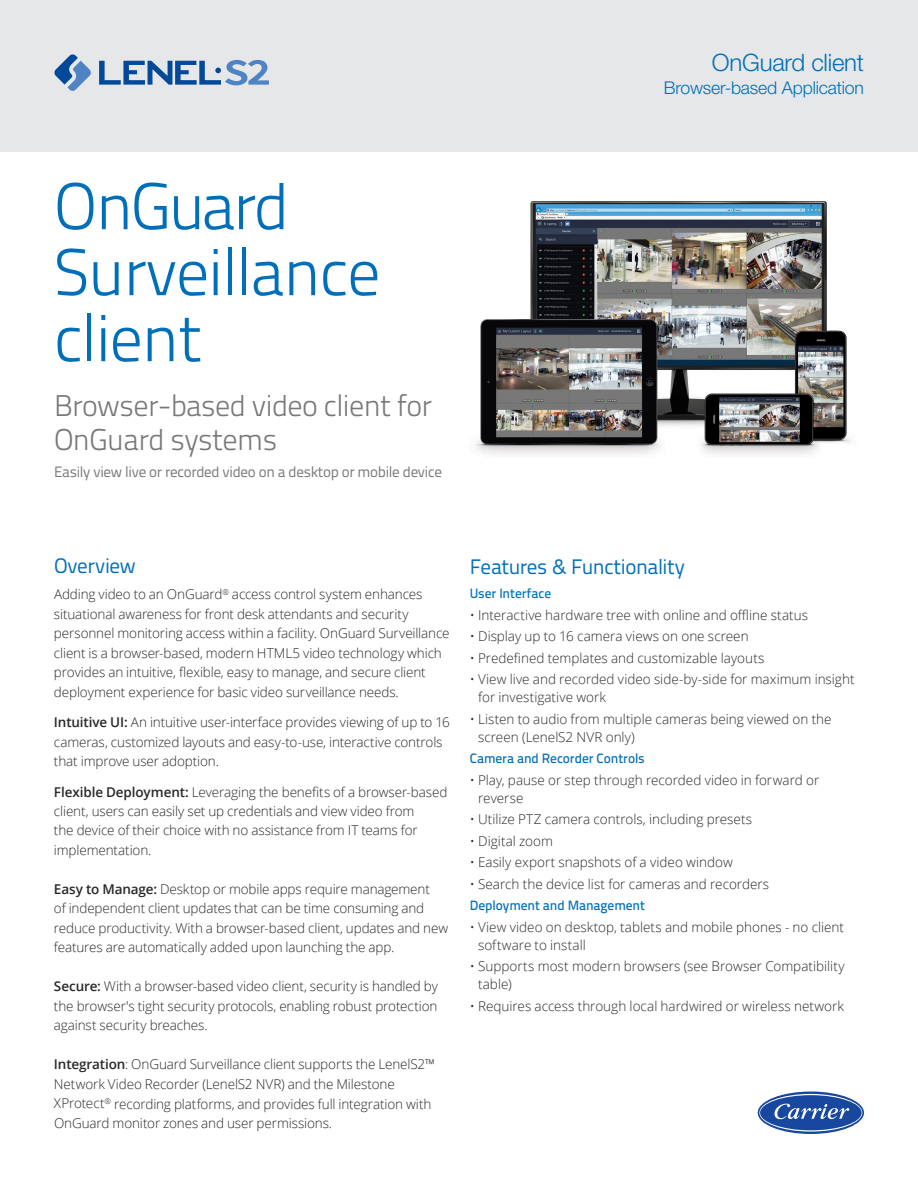
<style>
.page{position:relative;width:918px;height:1188px;background:#fff}
.page>*{position:absolute;margin:0;border:0;box-sizing:border-box;transform-origin:0 0}
.t1{font:300 66px/66px "Titillium Text 22 L";letter-spacing:-.02em;color:#006fba}
.t2{font:300 30px/34.5px "Titillium Text 22 L";letter-spacing:-.02em;color:#77787b}
.t3{font:300 24px "Helvetica Neue LT Pro";letter-spacing:-.01em;color:#006fba}
.t4{font:21px "Titillium Text 22 L";letter-spacing:-.02em;color:#006fba}
.t5{font:300 17.7px "Helvetica Neue LT Pro";letter-spacing:-.01em;color:#006fba}
.t6{font:15px "Titillium Text 22 L";letter-spacing:-.02em;color:#77787b}
.t7{font:300 13.5px/19.5px "Open Sans";letter-spacing:-.005em;color:#292829}
.t8{font:500 13.5px "Titillium Text 22 L";letter-spacing:-.005em;color:#006fba}
.t9{font:500 13.5px "Titillium Text 22 L";letter-spacing:-.005em;color:#0074bc}
.s1{font-weight:600}
</style>
<div class="page">
<img style="left:475px;top:201px;width:376px;height:254px">
<div style="left:0;top:0;width:918px;height:151px;background:#e6e7e8"></div>
<svg style="left:99px;top:60px;width:170px;height:25px"></svg>
<svg style="left:54px;top:54px;width:37px;height:37px"></svg>
<svg style="left:758px;top:1092px;width:106px;height:42px"></svg>
<svg style="left:759px;top:1094px;width:103px;height:38px"></svg>
<h3 class="t3" style="left:712px;top:48px;width:154px">OnGuard client</h3>
<h3 class="t5" style="left:664px;top:77px;width:202px">Browser-based Application</h3>
<h1 class="t1" style="left:54px;top:170px;width:328px">OnGuard<br>Surveillance client</h1>
<h2 class="t2" style="left:54px;top:387px;width:380px">Browser-based video client for<br>OnGuard systems</h2>
<p class="t6" style="left:54px;top:461px;width:390px">Easily view live or recorded video on a desktop or mobile device</p>
<h3 class="t4" style="left:54px;top:550px;width:83px">Overview</h3>
<p class="t7" style="left:54px;top:584px;width:397px">Adding video to an OnGuard<sup>®</sup> access control system enhances situational awareness for front desk attendants and security personnel monitoring access within a facility. OnGuard Surveillance client is a browser-based, modern HTML5 video technology which provides an intuitive, flexible, easy to manage, and secure client deployment experience for basic video surveillance needs.</p>
<p class="t7" style="left:54px;top:712px;width:397px"><span class="s1">Intuitive UI:</span> An intuitive user-interface provides viewing of up to 16 cameras, customized layouts and easy-to-use, interactive controls that improve user adoption.</p>
<p class="t7" style="left:54px;top:781px;width:395px"><span class="s1">Flexible Deployment:</span> Leveraging the benefits of a browser-based client, users can easily set up credentials and view video from<br>the device of their choice with no assistance from IT teams for implementation.</p>
<p class="t7" style="left:54px;top:879px;width:396px"><span class="s1">Easy to Manage:</span> Desktop or mobile apps require management<br>of independent client updates that can be time consuming and reduce productivity. With a browser-based client, updates and new features are automatically added upon launching the app.</p>
<p class="t7" style="left:54px;top:976px;width:386px;text-align:justify"><span class="s1">Secure:</span> With a browser-based video client, security is handled by the browser's tight security protocols, enabling robust protection against security breaches.</p>
<p class="t7" style="left:54px;top:1054px;width:382px"><span class="s1">Integration</span>: OnGuard Surveillance client supports the LenelS2™ Network Video Recorder (LenelS2 NVR) and the Milestone XProtect<sup>®</sup> recording platforms, and provides full integration with OnGuard monitor zones and user permissions.</p>
<h3 class="t4" style="left:470px;top:551px;width:217px">Features &amp; Functionality</h3>
<p class="t9" style="left:470px;top:583px;width:83px">User Interface</p>
<p class="t7" style="left:470px;top:605px;width:340px">• Interactive hardware tree with online and offline status</p>
<p class="t7" style="left:470px;top:626px;width:280px">• Display up to 16 camera views on one screen</p>
<p class="t7" style="left:470px;top:648px;width:296px">• Predefined templates and customizable layouts</p>
<p class="t7" style="left:478px;top:670px;width:378px;line-height:18px;text-indent:-8px">• View live and recorded video side-by-side for maximum insight for investigative work</p>
<p class="t7" style="left:478px;top:710px;width:355px;line-height:18px;text-indent:-8px">• Listen to audio from multiple cameras being viewed on the screen (LenelS2 NVR only)</p>
<p class="t8" style="left:470px;top:749px;width:177px">Camera and Recorder Controls</p>
<p class="t7" style="left:478px;top:771px;width:343px;line-height:18px;text-indent:-8px">• Play, pause or step through recorded video in forward or reverse</p>
<p class="t7" style="left:470px;top:809px;width:284px">• Utilize PTZ camera controls, including presets</p>
<p class="t7" style="left:470px;top:831px;width:85px">• Digital zoom</p>
<p class="t7" style="left:470px;top:852px;width:265px">• Easily export snapshots of a video window</p>
<p class="t7" style="left:470px;top:874px;width:301px">• Search the device list for cameras and recorders</p>
<p class="t8" style="left:470px;top:896px;width:177px">Deployment and Management</p>
<p class="t7" style="left:478px;top:918px;width:367px;line-height:18px;text-indent:-8px">• View video on desktop, tablets and mobile phones - no client software to install</p>
<p class="t7" style="left:478px;top:957px;width:368px;line-height:18px;text-indent:-8px">• Supports most modern browsers (see Browser Compatibility table)</p>
<p class="t7" style="left:470px;top:996px;width:376px">• Requires access through local hardwired or wireless network</p>
</div>
